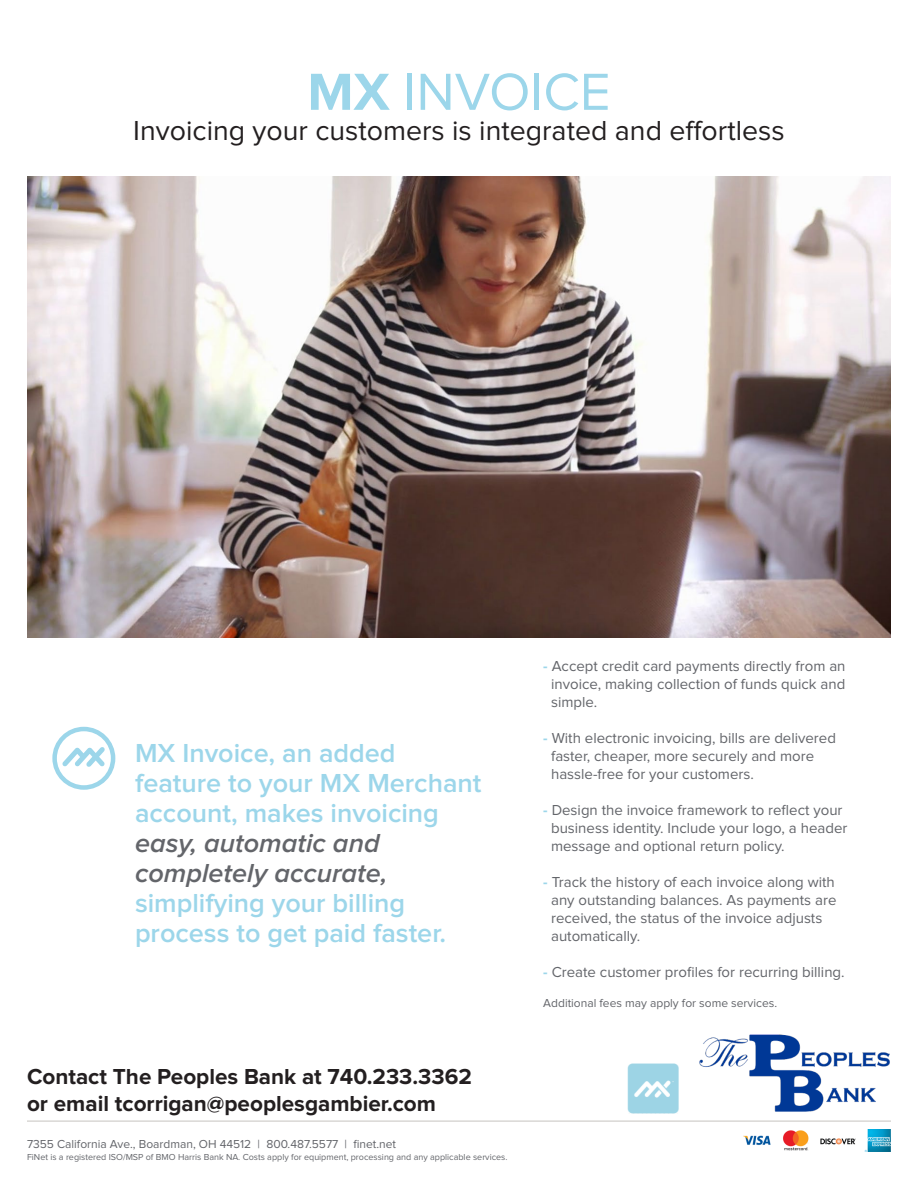
<style>
.page{position:relative;width:918px;height:1188px;background:#fff}
.page>*{position:absolute;margin:0;border:0;box-sizing:border-box;transform-origin:0 0}
.t1{font:54px "Proxima Nova";color:#9cd6ea}
.t2{font:28.5px "Proxima Nova";color:#231f20}
.t3{font:600 27px/30px "Proxima Nova";color:#9cd6ea}
.t4{font:italic 600 27px "Proxima Nova";color:#63656a}
.t5{font:700 22.5px/27px "Proxima Nova";color:#231f20}
.t6{font:15px/18px "Proxima Nova";color:#63656a}
.t7{font:12px "Proxima Nova";color:#63656a}
.t8{font:9px "Proxima Nova";color:#63656a}
.s1{font-weight:700}
.s2{font-style:italic;color:#63656a}
.s3{font-weight:700;color:#9cd6ea}
</style>
<div class="page">
<img style="left:744px;top:1129px;width:147px;height:23px">
<hr style="left:27px;top:1120px;width:864px;height:2px;background:#d9d7d5">
<img style="left:699px;top:1034px;width:191px;height:78px">
<svg style="left:52px;top:727px;width:63px;height:63px"></svg>
<img style="left:27px;top:177px;width:864px;height:460px">
<img style="left:628px;top:1063px;width:51px;height:50px">
<p class="t1" style="left:307px;top:67px;width:305px"><span class="s1">MX</span> INVOICE</p>
<p class="t2" style="left:133px;top:118px;width:653px">Invoicing your customers is integrated and effortless</p>
<p class="t3" style="left:135px;top:739px;width:262px">MX Invoice, an added</p>
<p class="t3" style="left:135px;top:769px;width:348px">feature to your MX Merchant account, makes invoicing</p>
<p class="t4" style="left:135px;top:831px;width:246px">easy, automatic and</p>
<p class="t3" style="left:135px;top:859px;width:272px"><span class="s2">completely accurate, </span>simplifying your billing</p>
<p class="t3" style="left:135px;top:919px;width:313px">process to get paid faster.</p>
<h3 class="t5" style="left:27px;top:1064px;width:446px">Contact The Peoples Bank at 740.233.3362 or email tcorrigan@peoplesgambier.com</h3>
<p class="t7" style="left:27px;top:1139px;width:371px">7355 California Ave., Boardman, OH 44512 | 800.487.5577 | finet.net</p>
<p class="t8" style="left:27px;top:1153px;width:482px">FiNet is a registered ISO/MSP of BMO Harris Bank NA. Costs apply for equipment, processing and any applicable services.</p>
<p class="t6" style="left:551px;top:658px;width:296px;text-align:justify;text-indent:-8px"><span class="s3">-</span> Accept credit card payments directly from an invoice, making collection of funds quick and simple.</p>
<p class="t6" style="left:551px;top:730px;width:286px;text-indent:-8px"><span class="s3">-</span> With electronic invoicing, bills are delivered faster, cheaper, more securely and more hassle-free for your customers.</p>
<p class="t6" style="left:551px;top:802px;width:298px;text-indent:-8px"><span class="s3">-</span> Design the invoice framework to reflect your business identity. Include your logo, a header message and optional return policy.</p>
<p class="t6" style="left:551px;top:874px;width:287px;text-indent:-8px"><span class="s3">-</span> Track the history of each invoice along with any outstanding balances. As payments are received, the status of the invoice adjusts automatically.</p>
<p class="t6" style="left:543px;top:964px;width:303px"><span class="s3">-</span> Create customer profiles for recurring billing.</p>
<p class="t7" style="left:543px;top:998px;width:235px">Additional fees may apply for some services.</p>
</div>
